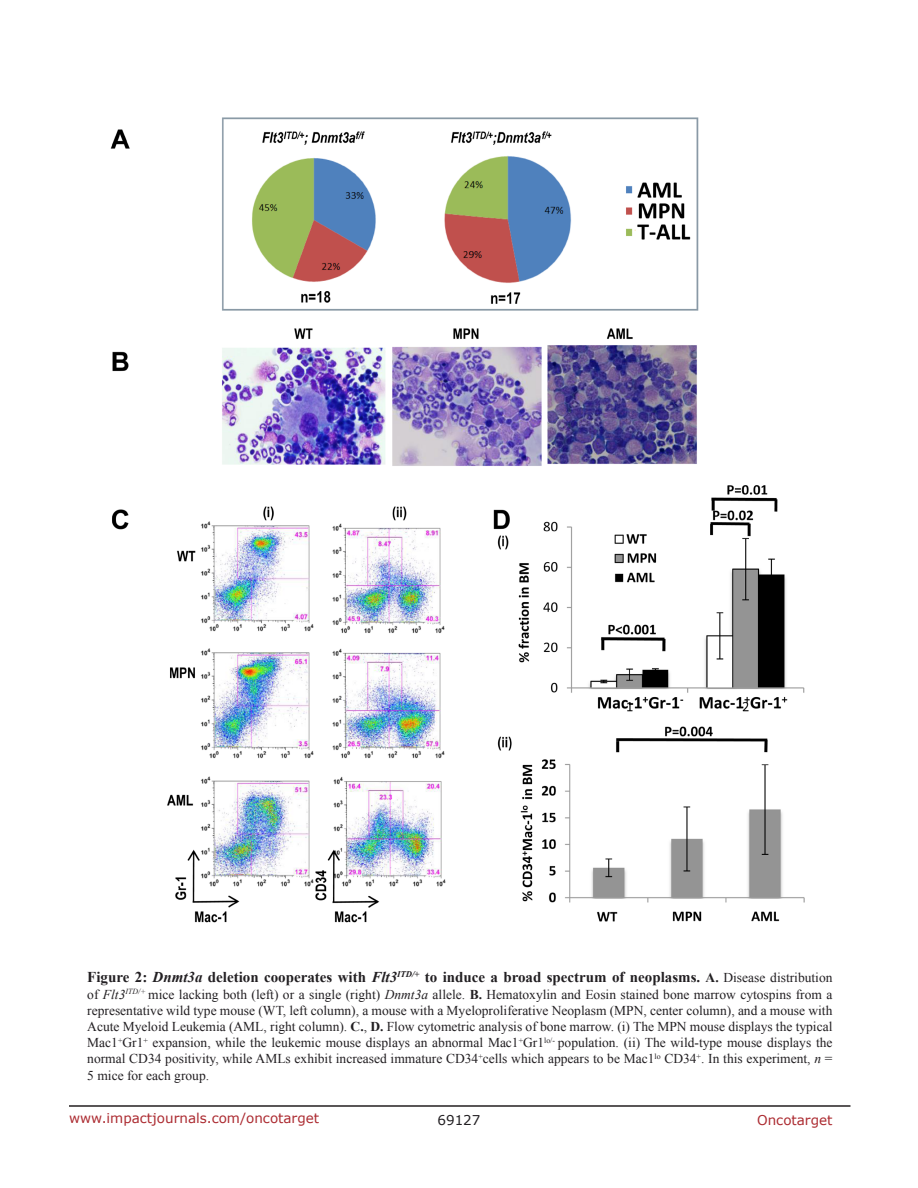
<style>
.page{position:relative;width:918px;height:1188px;background:#fff}
.page>*{position:absolute;margin:0;border:0;box-sizing:border-box;transform-origin:0 0}
.FigureText{font:700 15px "Times New Roman";color:#221f22}
.FigureText-2{font:13.5px/16.2px "Times New Roman";color:#221f22;text-align:justify}
.t1{font:13.5px "Verdana";color:#ac2b31}
.t2{font:13.5px "Verdana";color:#221f22}
.s1{font-style:italic}
.s2{font-size:13.5px}
.s3{font-weight:400;font-size:13.5px}
.s4{font-weight:700}
</style>
<div class="page">
<hr style="left:69px;top:1105px;width:781px;height:2px;background:#231f20">
<img style="left:110px;top:117px;width:695px;height:806px">
<p class="FigureText" style="left:87px;top:967px;width:747px">Figure 2: <span class="s1">Dnmt3a</span> deletion cooperates with <span class="s1">Flt3</span><sup>ITD/+</sup> to induce a broad spectrum of neoplasms. <span class="s2">A.</span> <span class="s3">Disease distribution</span></p>
<p class="FigureText-2" style="left:87px;top:986px;width:747px">of <span class="s1">Flt3</span><sup>ITD/+</sup> mice lacking both (left) or a single (right) <span class="s1">Dnmt3a</span> allele. <span class="s4">B.</span> Hematoxylin and Eosin stained bone marrow cytospins from a representative wild type mouse (WT, left column), a mouse with a Myeloproliferative Neoplasm (MPN, center column), and a mouse with Acute Myeloid Leukemia (AML, right column). <span class="s4">C.</span>, <span class="s4">D.</span> Flow cytometric analysis of bone marrow. (i) The MPN mouse displays the typical Mac1<sup>+</sup>Gr1<sup>+</sup> expansion, while the leukemic mouse displays an abnormal Mac1<sup>+</sup>Gr1<sup>lo/-</sup> population. (ii) The wild-type mouse displays the normal CD34 positivity, while AMLs exhibit increased immature CD34<sup>+</sup>cells which appears to be Mac1<sup>lo</sup> CD34<sup>+</sup>. In this experiment, <span class="s1">n</span> = 5 mice for each group.</p>
<p class="t1" style="left:69px;top:1109px;width:252px">www.impactjournals.com/oncotarget</p>
<p class="t2" style="left:438px;top:1111px;width:44px">69127</p>
<p class="t1" style="left:757px;top:1111px;width:77px">Oncotarget</p>
</div>
